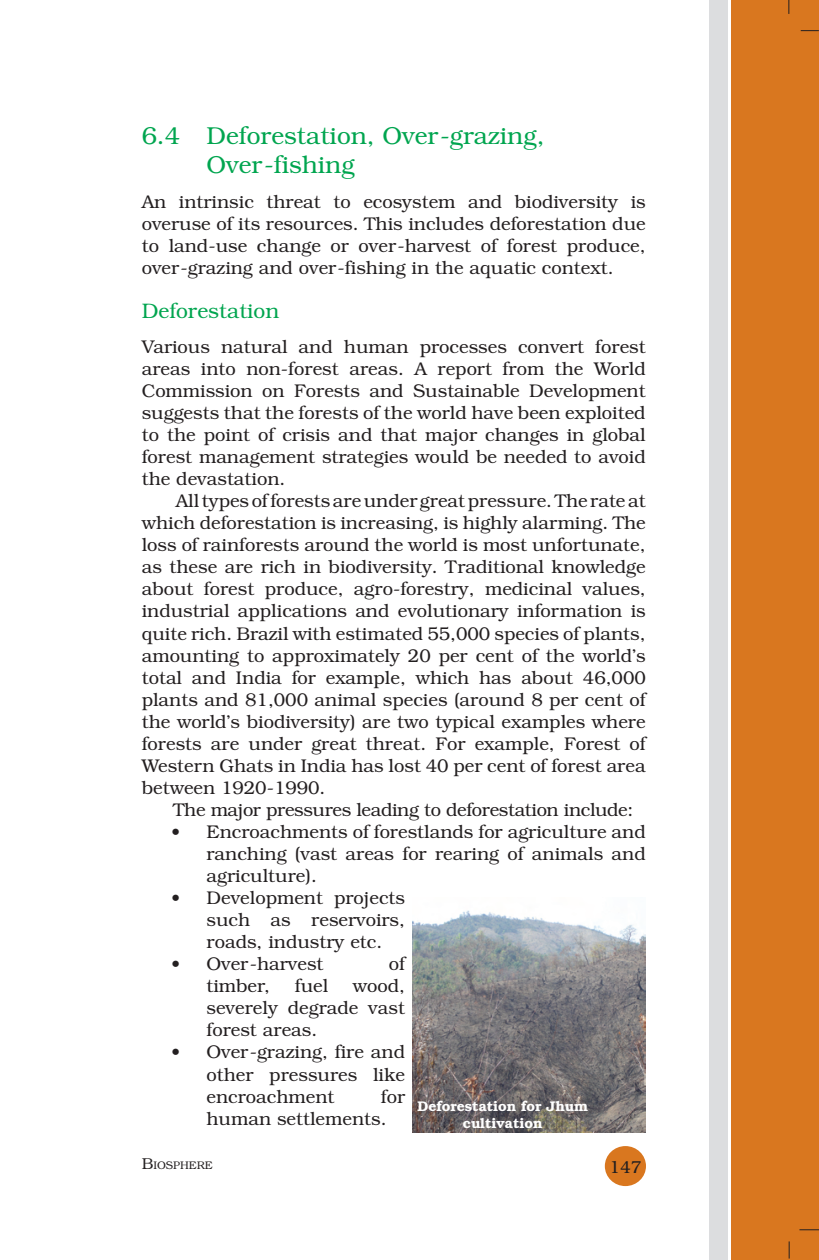
<style>
.page{position:relative;width:819px;height:1260px;background:#fff}
.page>*{position:absolute;margin:0;border:0;box-sizing:border-box;transform-origin:0 0}
.t1{font:300 24.5px/29.4px "Bookman";color:#00a54f}
.t2{font:300 21px "Bookman";color:#00a54f}
.t3{font:300 18.38px/22.1px "Bookman";color:#231f20;text-align:justify}
.t4{font:300 18.38px "Bookman";letter-spacing:-.02em;color:#231f20}
.t5{font:300 17.5px "Bookman IT Cby BT";color:#231f20}
.t6{font:300 15.75px "Bookman";color:#231f20}
.t7{font:600 14px "Bookman";color:#fff}
.t8{font:300 11.03px "Bookman";color:#231f20}
</style>
<div class="page">
<div style="left:731px;top:0;width:88px;height:1260px;background:#d9771f"></div>
<div style="left:709px;top:0;width:18px;height:1260px;background:#dcdddf"></div>
<div style="left:605px;top:1146px;width:41px;height:40px;background:#d9771f;border-radius:50%"></div>
<svg style="left:801px;top:30px;width:18px;height:1px"></svg>
<svg style="left:789px;top:0;width:1px;height:14px"></svg>
<svg style="left:799px;top:1229px;width:20px;height:1px"></svg>
<svg style="left:789px;top:1241px;width:1px;height:18px"></svg>
<img style="left:413px;top:910px;width:233px;height:222px">
<h3 class="t1" style="left:207px;top:121px;width:340px;text-indent:-65px">6.4 Deforestation, Over-grazing,<br>Over-fishing</h3>
<p class="t3" style="left:142px;top:191px;width:506px">An intrinsic threat to ecosystem and biodiversity is overuse of its resources. This includes deforestation due to land-use change or over-harvest of forest produce, over-grazing and over-fishing in the aquatic context.</p>
<p class="t2" style="left:142px;top:299px;width:139px">Deforestation</p>
<p class="t3" style="left:142px;top:336px;width:506px">Various natural and human processes convert forest areas into non-forest areas. A report from the World Commission on Forests and Sustainable Development suggests that the forests of the world have been exploited to the point of crisis and that major changes in global forest management strategies would be needed to avoid the devastation.</p>
<p class="t3" style="left:142px;top:490px;width:506px;text-indent:34px">All types of forests are under great pressure. The rate at which deforestation is increasing, is highly alarming. The loss of rainforests around the world is most unfortunate, as these are rich in biodiversity. Traditional knowledge about forest produce, agro-forestry, medicinal values, industrial applications and evolutionary information is quite rich. Brazil with estimated 55,000 species of plants, amounting to approximately 20 per cent of the world’s total and India for example, which has about 46,000 plants and 81,000 animal species (around 8 per cent of the world’s biodiversity) are two typical examples where forests are under great threat. For example, Forest of Western Ghats in India has lost 40 per cent of forest area between 1920-1990.</p>
<p class="t4" style="left:173px;top:799px;width:462px">The major pressures leading to deforestation include:</p>
<p class="t3" style="left:171px;top:821px;width:476px">• Encroachments of forestlands for agriculture and</p>
<p class="t3" style="left:207px;top:843px;width:441px">ranching (vast areas for rearing of animals and agriculture).</p>
<p class="t3" style="left:171px;top:887px;width:235px">• Development projects</p>
<p class="t3" style="left:207px;top:909px;width:200px">such as reservoirs,</p>
<p class="t3" style="left:207px;top:931px;width:177px">roads, industry etc.</p>
<p class="t3" style="left:171px;top:953px;width:154px">• Over-harvest</p>
<p class="t3" style="left:389px;top:953px;width:18px">of</p>
<p class="t3" style="left:207px;top:975px;width:65px">timber,</p>
<p class="t3" style="left:295px;top:975px;width:35px">fuel</p>
<p class="t3" style="left:353px;top:975px;width:54px">wood,</p>
<p class="t3" style="left:207px;top:997px;width:200px">severely degrade vast</p>
<p class="t3" style="left:207px;top:1019px;width:112px">forest areas.</p>
<p class="t3" style="left:171px;top:1041px;width:235px">• Over-grazing, fire and</p>
<p class="t3" style="left:207px;top:1063px;width:200px">other pressures like</p>
<p class="t3" style="left:207px;top:1085px;width:130px">encroachment</p>
<p class="t3" style="left:381px;top:1085px;width:26px">for</p>
<p class="t7" style="left:418px;top:1098px;width:172px">Deforestation for Jhum</p>
<p class="t3" style="left:207px;top:1107px;width:182px">human settlements.</p>
<p class="t7" style="left:463px;top:1115px;width:81px">cultivation</p>
<p class="t6" style="left:142px;top:1154px;width:13px">B</p>
<p class="t5" style="left:609px;top:1157px;width:33px">147</p>
<p class="t8" style="left:153px;top:1159px;width:61px">IOSPHERE</p>
</div>
